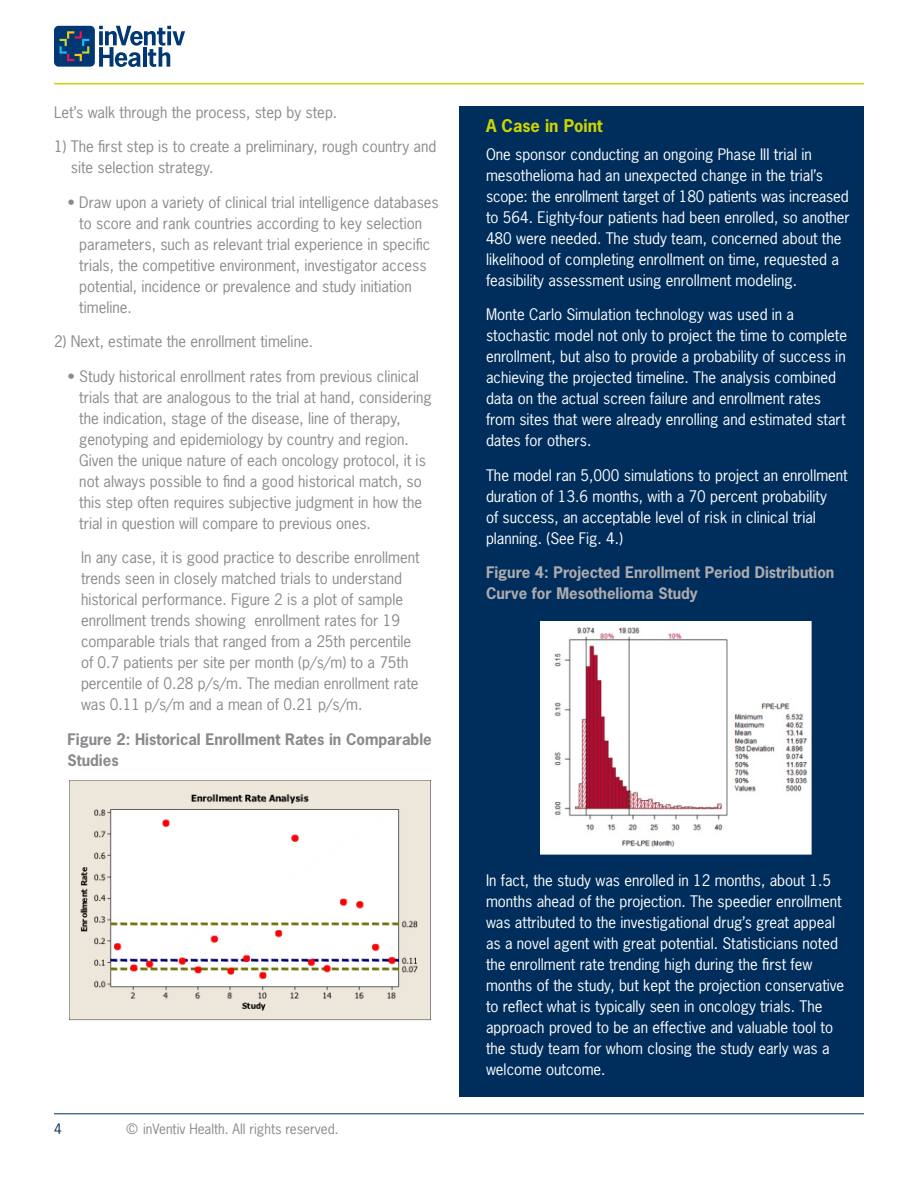
<style>
.page{position:relative;width:918px;height:1188px;background:#fff}
.page>*{position:absolute;margin:0;border:0;box-sizing:border-box;transform-origin:0 0}
.t1{font:700 16.5px "News Gothic Std";color:#cfd400}
.t2{font:15px/21px "News Gothic Std";color:#fff}
.t3{font:15px/21px "News Gothic Std";color:#8a8a8e}
.t4{font:700 15px/21px "News Gothic Std";color:#adabae}
.t5{font:700 15px/21px "News Gothic Std";color:#8a8a8e}
.t6{font:13.5px "News Gothic Std";color:#8a8a8e}
.t7{font:13.5px "News Gothic Std";color:#002e5c}
</style>
<div class="page">
<hr style="left:54px;top:1113px;width:810px;height:1px;background:#002e5c">
<svg style="left:99px;top:26px;width:86px;height:41px"></svg>
<div style="left:54px;top:26px;width:41px;height:41px;background:#013874;border-radius:5px"></div>
<svg style="left:60px;top:31px;width:29px;height:30px"></svg>
<hr style="left:54px;top:83px;width:810px;height:1px;background:#cfd400">
<img style="left:69px;top:780px;width:361px;height:240px">
<div style="left:459px;top:106px;width:405px;height:991px;background:#002e5c"></div>
<img style="left:540px;top:622px;width:271px;height:232px">
<p class="t3" style="left:54px;top:101px;width:285px">Let’s walk through the process, step by step.</p>
<p class="t3" style="left:71px;top:136px;width:367px;text-indent:-17px">1) The first step is to create a preliminary, rough country and site selection strategy.</p>
<p class="t3" style="left:79px;top:191px;width:361px;text-indent:-12px">• Draw upon a variety of clinical trial intelligence databases to score and rank countries according to key selection parameters, such as relevant trial experience in specific trials, the competitive environment, investigator access potential, incidence or prevalence and study initiation timeline.</p>
<p class="t3" style="left:54px;top:331px;width:261px">2) Next, estimate the enrollment timeline.</p>
<p class="t3" style="left:79px;top:365px;width:354px;text-indent:-12px">• Study historical enrollment rates from previous clinical trials that are analogous to the trial at hand, considering the indication, stage of the disease, line of therapy, genotyping and epidemiology by country and region.<br>Given the unique nature of each oncology protocol, it is not always possible to find a good historical match, so this step often requires subjective judgment in how the trial in question will compare to previous ones.</p>
<p class="t3" style="left:81px;top:547px;width:340px">In any case, it is good practice to describe enrollment trends seen in closely matched trials to understand historical performance. Figure 2 is a plot of sample enrollment trends showing enrollment rates for 19 comparable trials that ranged from a 25th percentile of 0.7 patients per site per month (p/s/m) to a 75th percentile of 0.28 p/s/m. The median enrollment rate was 0.11 p/s/m and a mean of 0.21 p/s/m.</p>
<p class="t5" style="left:68px;top:728px;width:366px">Figure 2: Historical Enrollment Rates in Comparable<br>Studies</p>
<p class="t7" style="left:54px;top:1120px;width:9px">4</p>
<p class="t6" style="left:127px;top:1120px;width:214px">© inVentiv Health. All rights reserved.</p>
<p class="t1" style="left:486px;top:115px;width:118px">A Case in Point</p>
<p class="t2" style="left:486px;top:144px;width:365px">One sponsor conducting an ongoing Phase III trial in mesothelioma had an unexpected change in the trial’s scope: the enrollment target of 180 patients was increased to 564. Eighty-four patients had been enrolled, so another 480 were needed. The study team, concerned about the likelihood of completing enrollment on time, requested a feasibility assessment using enrollment modeling.</p>
<p class="t2" style="left:486px;top:304px;width:363px">Monte Carlo Simulation technology was used in a stochastic model not only to project the time to complete enrollment, but also to provide a probability of success in achieving the projected timeline. The analysis combined data on the actual screen failure and enrollment rates from sites that were already enrolling and estimated start dates for others.</p>
<p class="t2" style="left:486px;top:465px;width:363px">The model ran 5,000 simulations to project an enrollment duration of 13.6 months, with a 70 percent probability<br>of success, an acceptable level of risk in clinical trial planning. (See Fig. 4.)</p>
<p class="t4" style="left:486px;top:562px;width:350px">Figure 4: Projected Enrollment Period Distribution<br>Curve for Mesothelioma Study</p>
<p class="t2" style="left:486px;top:870px;width:360px">In fact, the study was enrolled in 12 months, about 1.5 months ahead of the projection. The speedier enrollment was attributed to the investigational drug’s great appeal as a novel agent with great potential. Statisticians noted the enrollment rate trending high during the first few months of the study, but kept the projection conservative to reflect what is typically seen in oncology trials. The approach proved to be an effective and valuable tool to the study team for whom closing the study early was a welcome outcome.</p>
</div>
